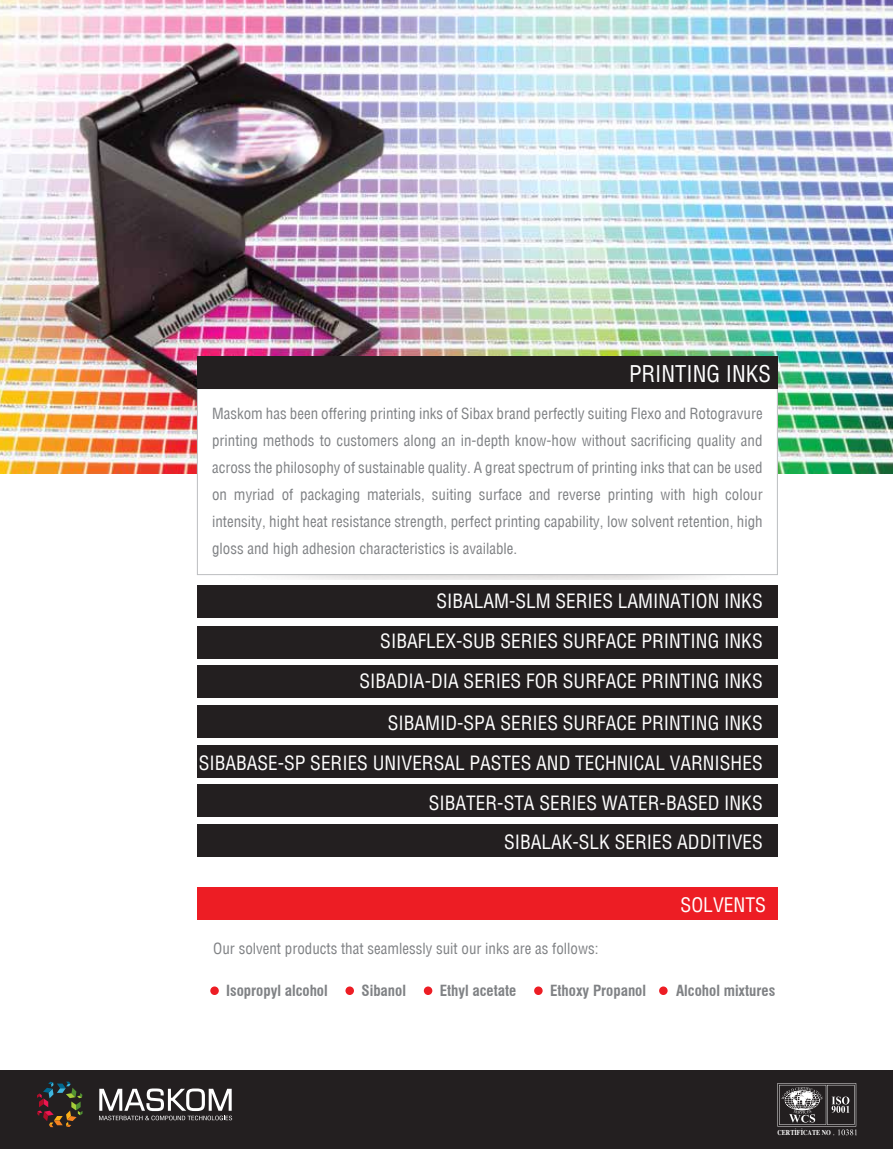
<style>
.page{position:relative;width:893px;height:1149px;background:#fff}
.page>*{position:absolute;margin:0;border:0;box-sizing:border-box;transform-origin:0 0}
.t1{font:22.5px "Helvetica PCT";color:#fff}
.t2{font:19.5px "Helvetica PCT";color:#fff}
.t3{font:19.2px/39.3px "Helvetica PCT";color:#fff;text-align:right}
.t4{font:15px/27px "Helvetica PCT";color:#808285;text-align:justify}
.t5{font:700 condensed 15px "Swiss 721 BT";color:#808285}
.t6{font:700 7.35px "Times Tr";color:#fff;scale:.84 1}
</style>
<div class="page">
<div style="left:197px;top:625px;width:580px;height:33px;background:#231f20"></div>
<img style="left:0;top:0;width:893px;height:473px">
<div style="left:197px;top:388px;width:580px;height:170px;background:#fff"></div>
<div style="left:197px;top:388px;width:581px;height:187px;border:1px solid #bcbec0"></div>
<div style="left:197px;top:356px;width:580px;height:33px;background:#231f20"></div>
<div style="left:197px;top:886px;width:580px;height:33px;background:#ed1d24"></div>
<div style="left:210px;top:986px;width:9px;height:8px;background:#ed1d24;border-radius:50%"></div>
<div style="left:345px;top:986px;width:9px;height:8px;background:#ed1d24;border-radius:50%"></div>
<div style="left:424px;top:986px;width:8px;height:8px;background:#ed1d24;border-radius:50%"></div>
<div style="left:534px;top:986px;width:9px;height:8px;background:#ed1d24;border-radius:50%"></div>
<div style="left:659px;top:986px;width:9px;height:8px;background:#ed1d24;border-radius:50%"></div>
<div style="left:197px;top:744px;width:580px;height:33px;background:#231f20"></div>
<div style="left:197px;top:784px;width:580px;height:33px;background:#231f20"></div>
<div style="left:197px;top:823px;width:580px;height:33px;background:#231f20"></div>
<div style="left:197px;top:705px;width:580px;height:32px;background:#231f20"></div>
<div style="left:197px;top:665px;width:580px;height:33px;background:#231f20"></div>
<div style="left:197px;top:585px;width:580px;height:33px;background:#231f20"></div>
<div style="left:0;top:1069px;width:893px;height:79px;background:#231f20"></div>
<svg style="left:37px;top:1081px;width:46px;height:45px"></svg>
<svg style="left:99px;top:1088px;width:133px;height:31px"></svg>
<svg style="left:777px;top:1083px;width:80px;height:51px"></svg>
<h1 class="t1" style="left:629px;top:361px;width:143px">PRINTING INKS</h1>
<p class="t4" style="left:212px;top:400px;width:552px">Maskom has been offering printing inks of Sibax brand perfectly suiting Flexo and Rotogravure printing methods to customers along an in-depth know-how without sacrificing quality and across the philosophy of sustainable quality. A great spectrum of printing inks that can be used on myriad of packaging materials, suiting surface and reverse printing with high colour intensity, hight heat resistance strength, perfect printing capability, low solvent retention, high gloss and high adhesion characteristics is available.</p>
<p class="t3" style="left:436px;top:581px;width:328px">SIBALAM-SLM SERIES LAMINATION INKS</p>
<p class="t3" style="left:359px;top:621px;width:405px">SIBAFLEX-SUB SERIES SURFACE PRINTING INKS<br>SIBADIA-DIA SERIES FOR SURFACE PRINTING INKS</p>
<p class="t3" style="left:388px;top:703px;width:376px">SIBAMID-SPA SERIES SURFACE PRINTING INKS</p>
<p class="t3" style="left:199px;top:743px;width:565px">SIBABASE-SP SERIES UNIVERSAL PASTES AND TECHNICAL VARNISHES<br>SIBATER-STA SERIES WATER-BASED INKS<br>SIBALAK-SLK SERIES ADDITIVES</p>
<h2 class="t2" style="left:680px;top:892px;width:87px">SOLVENTS</h2>
<p class="t4" style="left:213px;top:934px;width:387px">Our solvent products that seamlessly suit our inks are as follows:</p>
<p class="t5" style="left:226px;top:981px;width:103px">Isopropyl alcohol</p>
<p class="t5" style="left:361px;top:981px;width:46px">Sibanol</p>
<p class="t5" style="left:440px;top:981px;width:78px">Ethyl acetate</p>
<p class="t5" style="left:550px;top:981px;width:97px">Ethoxy Propanol</p>
<p class="t5" style="left:676px;top:981px;width:101px">Alcohol mixtures</p>
<p class="t6" style="left:777px;top:1127px;width:65px">CERTİFİCATE NO</p>
</div>
